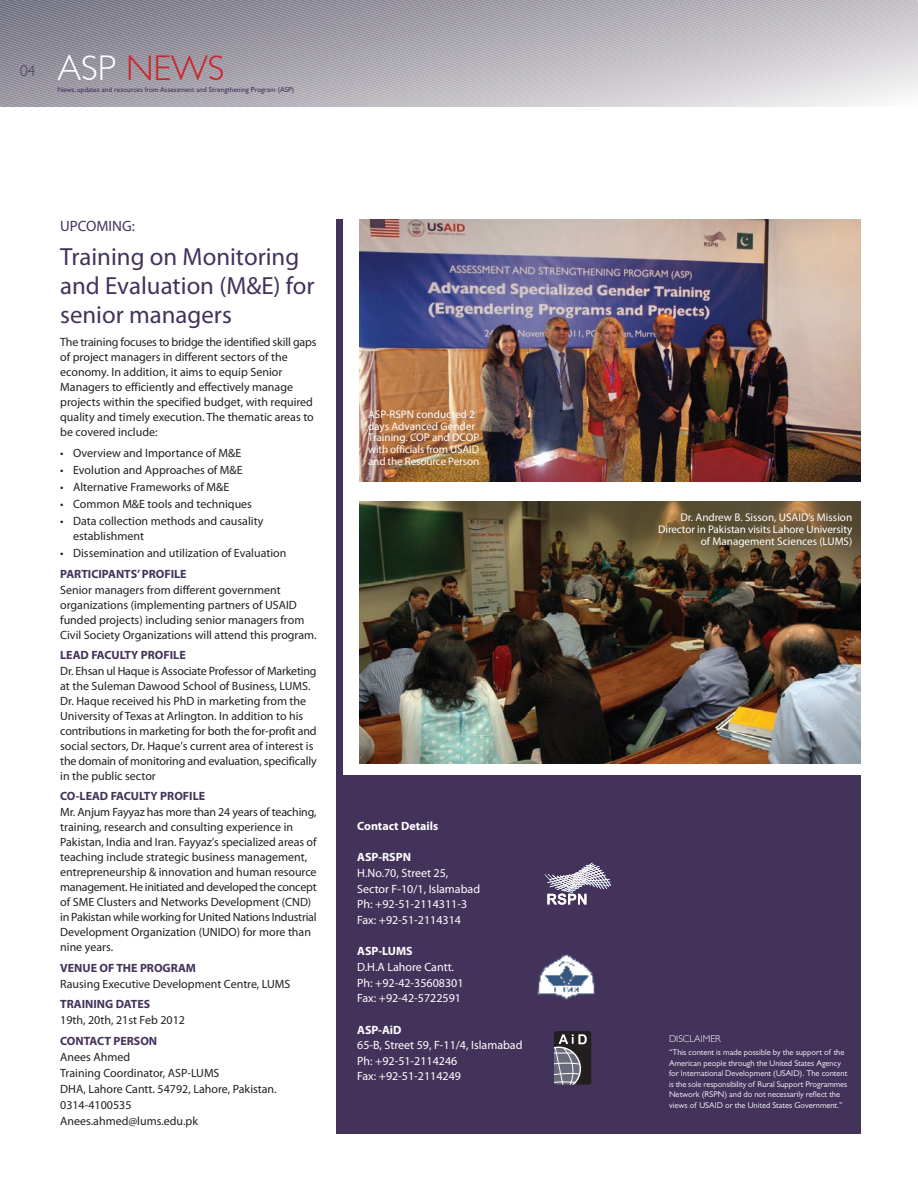
<style>
.page{position:relative;width:918px;height:1188px;background:#fff}
.page>*{position:absolute;margin:0;border:0;box-sizing:border-box;transform-origin:0 0}
.t1{font:300 35.7px "Gill Sans";color:#cd242a}
.t2{font:24.9px/29.1px "Myriad Pro";color:#43335b}
.t3{font:300 15.3px "Gill Sans";color:#43335b}
.t4{font:15px "Myriad Pro";color:#43335b}
.t5{font:12px/15px "Myriad Pro";color:#231f20}
.t6{font:12px/15.6px "Myriad Pro";color:#fff}
.t7{font:700 12px "Myriad Pro";color:#43335b}
.t8{font:700 12px "Myriad Pro";color:#fff}
.t9{font:11.1px/12px "Myriad Pro";letter-spacing:-.005em;color:#fff;text-align:right}
.t10{font:300 9.75px "Gill Sans";color:#fff}
.t11{font:8.4px/10.5px "Gill Sans MT Pro";color:#fff}
.t12{font:7.2px "Gill Sans";color:#43335b}
.s1{color:#fff}
</style>
<div class="page">
<div style="left:342px;top:775px;width:519px;height:359px;background:#43335b"></div>
<svg style="left:19px;top:4px;width:899px;height:103px;background:#9e9ca6"></svg>
<svg style="left:20px;top:7px;width:898px;height:2px;background:#a09da7"></svg>
<svg style="left:20px;top:9px;width:898px;height:98px;background:#a09ea8"></svg>
<svg style="left:21px;top:12px;width:897px;height:2px;background:#a29fa9"></svg>
<svg style="left:21px;top:14px;width:897px;height:93px;background:#a2a0a9"></svg>
<svg style="left:22px;top:17px;width:896px;height:2px;background:#a4a1ab"></svg>
<svg style="left:22px;top:19px;width:896px;height:88px;background:#a5a2ab"></svg>
<svg style="left:23px;top:22px;width:895px;height:2px;background:#a6a4ad"></svg>
<svg style="left:23px;top:24px;width:895px;height:83px;background:#a7a4ad"></svg>
<svg style="left:24px;top:27px;width:894px;height:2px;background:#a8a6ae"></svg>
<svg style="left:25px;top:30px;width:893px;height:2px;background:#aaa7b0"></svg>
<svg style="left:25px;top:32px;width:893px;height:75px;background:#aaa7b0"></svg>
<svg style="left:26px;top:35px;width:892px;height:2px;background:#aca9b1"></svg>
<svg style="left:26px;top:37px;width:892px;height:70px;background:#aca9b2"></svg>
<svg style="left:27px;top:40px;width:891px;height:2px;background:#aeabb3"></svg>
<svg style="left:27px;top:42px;width:891px;height:65px;background:#afacb4"></svg>
<svg style="left:28px;top:45px;width:890px;height:2px;background:#b0adb5"></svg>
<svg style="left:28px;top:47px;width:890px;height:60px;background:#b1aeb6"></svg>
<svg style="left:29px;top:50px;width:889px;height:2px;background:#b2afb7"></svg>
<svg style="left:30px;top:53px;width:888px;height:2px;background:#b4b1b8"></svg>
<svg style="left:30px;top:55px;width:888px;height:2px;background:#b5b2b9"></svg>
<svg style="left:30px;top:57px;width:888px;height:50px"></svg>
<svg style="left:31px;top:58px;width:887px;height:49px;background:#c1bec4"></svg>
<img style="left:359px;top:501px;width:502px;height:262px">
<img style="left:359px;top:219px;width:502px;height:262px">
<div style="left:336px;top:219px;width:7px;height:915px;background:#43335b"></div>
<svg style="left:545px;top:863px;width:66px;height:42px"></svg>
<div style="left:554px;top:1031px;width:37px;height:54px;background:#231f20;border-radius:2px"></div>
<svg style="left:554px;top:1034px;width:33px;height:51px"></svg>
<img style="left:537px;top:954px;width:58px;height:46px">
<p class="t3" style="left:20px;top:63px;width:17px">04</p>
<h1 class="t1" style="left:57px;top:48px;width:169px"><span class="s1">ASP</span> NEWS</h1>
<p class="t12" style="left:57px;top:85px;width:238px">News, updates and resources from Assessment and Strengthening Program (ASP)</p>
<p class="t4" style="left:60px;top:220px;width:76px">UPCOMING:</p>
<h2 class="t2" style="left:60px;top:244px;width:256px">Training on Monitoring and Evaluation (M&amp;E) for senior managers</h2>
<p class="t5" style="left:60px;top:335px;width:258px">The training focuses to bridge the identified skill gaps of project managers in different sectors of the economy. In addition, it aims to equip Senior Managers to efficiently and effectively manage projects within the specified budget, with required quality and timely execution. The thematic areas to be covered include:</p>
<p class="t5" style="left:60px;top:446px;width:183px">• Overview and Importance of M&amp;E</p>
<p class="t5" style="left:60px;top:463px;width:184px">• Evolution and Approaches of M&amp;E</p>
<p class="t5" style="left:60px;top:480px;width:171px">• Alternative Frameworks of M&amp;E</p>
<p class="t5" style="left:60px;top:497px;width:193px">• Common M&amp;E tools and techniques</p>
<p class="t5" style="left:73px;top:514px;width:192px;text-indent:-13px">• Data collection methods and causality establishment</p>
<p class="t5" style="left:60px;top:546px;width:228px">• Dissemination and utilization of Evaluation</p>
<p class="t7" style="left:60px;top:569px;width:128px">PARTICIPANTS’ PROFILE</p>
<p class="t5" style="left:60px;top:583px;width:258px">Senior managers from different government organizations (implementing partners of USAID funded projects) including senior managers from Civil Society Organizations will attend this program.</p>
<p class="t7" style="left:60px;top:650px;width:127px">LEAD FACULTY PROFILE</p>
<p class="t5" style="left:60px;top:664px;width:258px">Dr. Ehsan ul Haque is Associate Professor of Marketing at the Suleman Dawood School of Business, LUMS.<br>Dr. Haque received his PhD in marketing from the University of Texas at Arlington. In addition to his contributions in marketing for both the for-profit and social sectors, Dr. Haque’s current area of interest is the domain of monitoring and evaluation, specifically in the public sector</p>
<p class="t7" style="left:60px;top:792px;width:146px">CO-LEAD FACULTY PROFILE</p>
<p class="t5" style="left:60px;top:806px;width:258px">Mr. Anjum Fayyaz has more than 24 years of teaching, training, research and consulting experience in Pakistan, India and Iran. Fayyaz’s specialized areas of teaching include strategic business management, entrepreneurship &amp; innovation and human resource management. He initiated and developed the concept of SME Clusters and Networks Development (CND) in Pakistan while working for United Nations Industrial Development Organization (UNIDO) for more than nine years.</p>
<p class="t7" style="left:60px;top:963px;width:137px">VENUE OF THE PROGRAM</p>
<p class="t5" style="left:60px;top:977px;width:232px">Rausing Executive Development Centre, LUMS</p>
<p class="t7" style="left:60px;top:999px;width:92px">TRAINING DATES</p>
<p class="t5" style="left:60px;top:1013px;width:126px">19th, 20th, 21st Feb 2012</p>
<p class="t7" style="left:60px;top:1036px;width:99px">CONTACT PERSON</p>
<p class="t5" style="left:60px;top:1049px;width:218px;line-height:16px">Anees Ahmed<br>Training Coordinator, ASP-LUMS<br>DHA, Lahore Cantt. 54792, Lahore, Pakistan.<br>0314-4100535<br>Anees.ahmed@lums.edu.pk</p>
<p class="t9" style="left:368px;top:409px;width:113px;text-align:left">ASP-RSPN conducted 2 days Advanced Gender<br>Training. COP and DCOP with officials from USAID and the Resource Person</p>
<p class="t8" style="left:357px;top:822px;width:83px">Contact Details</p>
<p class="t8" style="left:357px;top:853px;width:55px">ASP-RSPN</p>
<p class="t6" style="left:357px;top:866px;width:124px">H.No.70, Street 25,<br>Sector F-10/1, Islamabad<br>Ph: +92-51-2114311-3<br>Fax: +92-51-2114314</p>
<p class="t8" style="left:357px;top:947px;width:57px">ASP-LUMS</p>
<p class="t6" style="left:357px;top:960px;width:108px">D.H.A Lahore Cantt.<br>Ph: +92-42-35608301<br>Fax: +92-42-5722591</p>
<p class="t8" style="left:357px;top:1025px;width:46px">ASP-AiD</p>
<p class="t6" style="left:357px;top:1038px;width:167px">65-B, Street 59, F-11/4, Islamabad<br>Ph: +92-51-2114246<br>Fax: +92-51-2114249</p>
<p class="t9" style="left:658px;top:512px;width:196px">Dr. Andrew B. Sisson, USAID’s Mission<br>Director in Pakistan visits Lahore University of Management Sciences (LUMS)</p>
<p class="t10" style="left:669px;top:1033px;width:53px">DISCLAIMER</p>
<p class="t11" style="left:669px;top:1048px;width:180px">“This content is made possible by the support of the American people through the United States Agency for International Development (USAID). The content is the sole responsibility of Rural Support Programmes Network (RSPN) and do not necessarily reflect the views of USAID or the United States Government.”</p>
</div>
